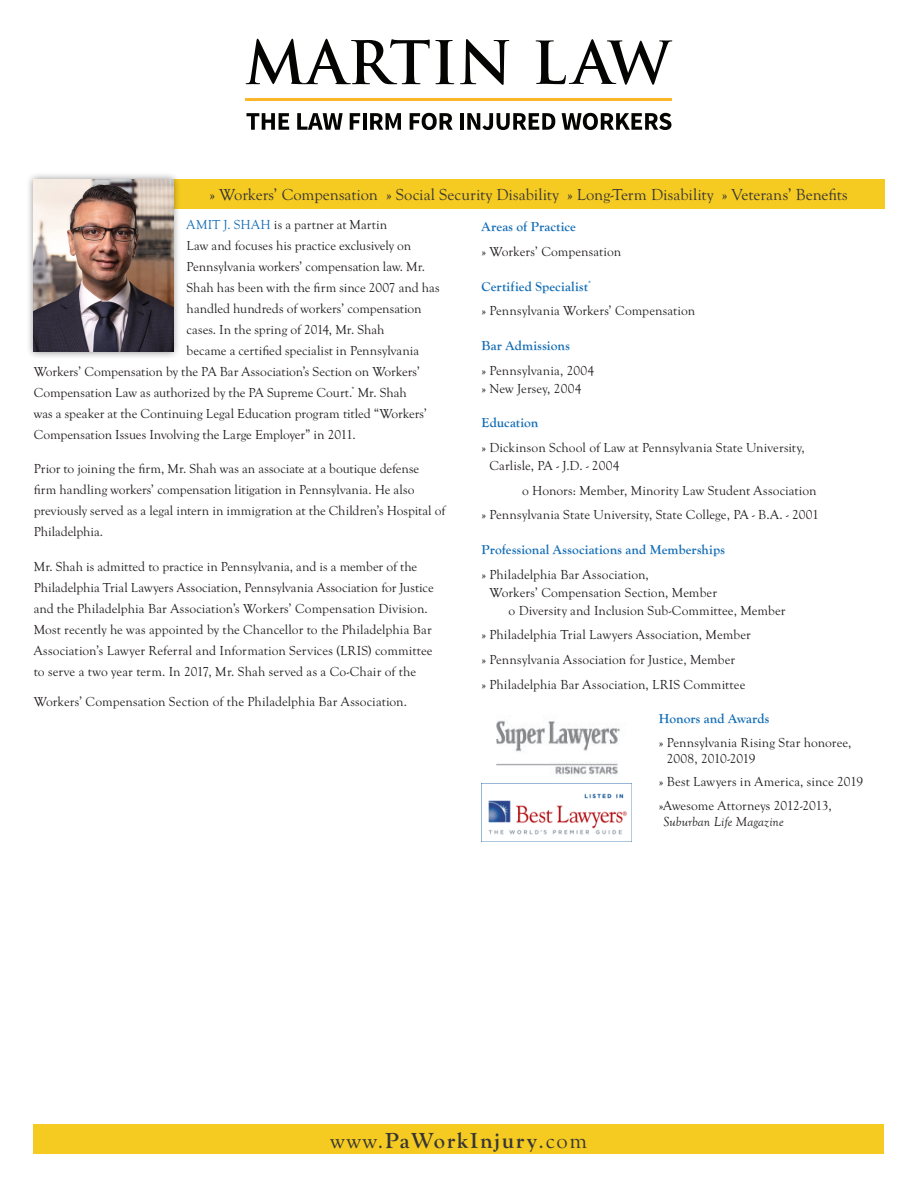
<style>
.page{position:relative;width:918px;height:1188px;background:#fff}
.page>*{position:absolute;margin:0;border:0;box-sizing:border-box;transform-origin:0 0}
.t1{font:700 22.5px "Goudy Old Sty";letter-spacing:.08em;color:#363536}
.t2{font:16.5px "Goudy Old Sty";color:#363536}
.Body{font:13.5px/21px "Goudy Old Sty";color:#231f20}
.Bullet_Points{font:13.5px/16.5px "Goudy Old Sty";letter-spacing:.01em;color:#231f20}
.Blue_Heading{font:700 13.5px "Goudy Old Style T";letter-spacing:.015em;color:#146db5}
.s1{color:#146db5}
.s2{font-family:"Goudy Old Style T";font-style:italic}
.s3{font-weight:400}
</style>
<div class="page">
<div style="left:34px;top:1125px;width:850px;height:29px;background:#f5ca21"></div>
<div style="left:141px;top:179px;width:743px;height:30px;background:#f5ca21"></div>
<div style="left:26px;top:171px;width:155px;height:189px;background:#231f20;opacity:.5"></div>
<img style="left:34px;top:179px;width:139px;height:173px">
<img style="left:482px;top:716px;width:150px;height:126px">
<svg style="left:460px;top:39px;width:49px;height:46px"></svg>
<svg style="left:536px;top:39px;width:136px;height:46px"></svg>
<svg style="left:246px;top:39px;width:208px;height:46px"></svg>
<hr style="left:246px;top:98px;width:426px;height:3px;background:#fcb62a">
<svg style="left:247px;top:113px;width:42px;height:17px"></svg>
<svg style="left:297px;top:113px;width:46px;height:17px"></svg>
<svg style="left:350px;top:113px;width:10px;height:17px"></svg>
<hr style="left:363px;top:113px;width:3px;height:17px;background:#040503">
<svg style="left:370px;top:113px;width:31px;height:17px"></svg>
<svg style="left:410px;top:113px;width:43px;height:17px"></svg>
<hr style="left:460px;top:113px;width:4px;height:17px;background:#040503">
<svg style="left:467px;top:113px;width:88px;height:17px"></svg>
<svg style="left:562px;top:113px;width:109px;height:17px"></svg>
<p class="t2" style="left:210px;top:185px;width:640px">» Workers’ Compensation » Social Security Disability » Long-Term Disability » Veterans’ Benefits</p>
<p class="Body" style="left:187px;top:214px;width:202px"><span class="s1">AMIT J. SHAH</span> is a partner at Martin</p>
<p class="Body" style="left:187px;top:235px;width:226px">Law and focuses his practice exclusively on</p>
<p class="Body" style="left:187px;top:256px;width:240px">Pennsylvania workers’ compensation law. Mr.</p>
<p class="Body" style="left:187px;top:277px;width:255px">Shah has been with the firm since 2007 and has</p>
<p class="Body" style="left:187px;top:298px;width:236px">handled hundreds of workers’ compensation</p>
<p class="Body" style="left:187px;top:319px;width:199px">cases. In the spring of 2014, Mr. Shah</p>
<p class="Body" style="left:187px;top:340px;width:234px">became a certified specialist in Pennsylvania</p>
<p class="Body" style="left:34px;top:361px;width:388px">Workers’ Compensation by the PA Bar Association’s Section on Workers’</p>
<p class="Body" style="left:34px;top:382px;width:375px">Compensation Law as authorized by the PA Supreme Court.<sup>*</sup> Mr. Shah</p>
<p class="Body" style="left:34px;top:403px;width:395px">was a speaker at the Continuing Legal Education program titled “Workers’</p>
<p class="Body" style="left:34px;top:424px;width:323px">Compensation Issues Involving the Large Employer” in 2011.</p>
<p class="Body" style="left:34px;top:459px;width:413px">Prior to joining the firm, Mr. Shah was an associate at a boutique defense<br>firm handling workers’ compensation litigation in Pennsylvania. He also previously served as a legal intern in immigration at the Children’s Hospital of Philadelphia.</p>
<p class="Body" style="left:34px;top:556px;width:401px">Mr. Shah is admitted to practice in Pennsylvania, and is a member of the Philadelphia Trial Lawyers Association, Pennsylvania Association for Justice and the Philadelphia Bar Association’s Workers’ Compensation Division.<br>Most recently he was appointed by the Chancellor to the Philadelphia Bar Association’s Lawyer Referral and Information Services (LRIS) committee to serve a two year term. In 2017, Mr. Shah served as a Co-Chair of the</p>
<p class="Body" style="left:34px;top:691px;width:375px">Workers’ Compensation Section of the Philadelphia Bar Association.</p>
<p class="Blue_Heading" style="left:482px;top:219px;width:96px">Areas of Practice</p>
<p class="Bullet_Points" style="left:482px;top:244px;width:141px">» Workers’ Compensation</p>
<p class="Blue_Heading" style="left:482px;top:279px;width:111px">Certified Specialist<sup>*</sup></p>
<p class="Bullet_Points" style="left:482px;top:303px;width:215px">» Pennsylvania Workers’ Compensation</p>
<p class="Blue_Heading" style="left:482px;top:338px;width:90px">Bar Admissions</p>
<p class="Bullet_Points" style="left:482px;top:362px;width:114px">» Pennsylvania, 2004</p>
<p class="Bullet_Points" style="left:482px;top:380px;width:102px">» New Jersey, 2004</p>
<p class="Blue_Heading" style="left:482px;top:415px;width:59px">Education</p>
<p class="Bullet_Points" style="left:489px;top:439px;width:317px;line-height:18px;text-indent:-8px">» Dickinson School of Law at Pennsylvania State University,<br>Carlisle, PA - J.D. - 2004</p>
<p class="Bullet_Points" style="left:522px;top:482px;width:296px">o Honors: Member, Minority Law Student Association</p>
<p class="Bullet_Points" style="left:482px;top:507px;width:339px">» Pennsylvania State University, State College, PA - B.A. - 2001</p>
<p class="Blue_Heading" style="left:482px;top:542px;width:245px">Professional Associations and Memberships</p>
<p class="Bullet_Points" style="left:482px;top:566px;width:169px">» Philadelphia Bar Association,</p>
<p class="Bullet_Points" style="left:489px;top:584px;width:229px">Workers’ Compensation Section, Member</p>
<p class="Bullet_Points" style="left:508px;top:602px;width:279px">o Diversity and Inclusion Sub-Committee, Member</p>
<p class="Bullet_Points" style="left:482px;top:627px;width:271px">» Philadelphia Trial Lawyers Association, Member</p>
<p class="Bullet_Points" style="left:482px;top:652px;width:255px">» Pennsylvania Association for Justice, Member</p>
<p class="Bullet_Points" style="left:482px;top:676px;width:265px">» Philadelphia Bar Association, LRIS Committee</p>
<p class="Blue_Heading" style="left:659px;top:711px;width:112px">Honors and Awards</p>
<p class="Bullet_Points" style="left:667px;top:734px;width:186px;text-indent:-8px">» Pennsylvania Rising Star honoree,<br>2008, 2010-2019</p>
<p class="Bullet_Points" style="left:659px;top:774px;width:206px">» Best Lawyers in America, since 2019</p>
<p class="Bullet_Points" style="left:663px;top:797px;width:170px;text-indent:-5px">»Awesome Attorneys 2012-2013,<br><span class="s2">Suburban Life Magazine</span></p>
<p class="t1" style="left:331px;top:1128px;width:258px"><span class="s3">www.</span>PaWorkInjury<span class="s3">.com</span></p>
</div>
